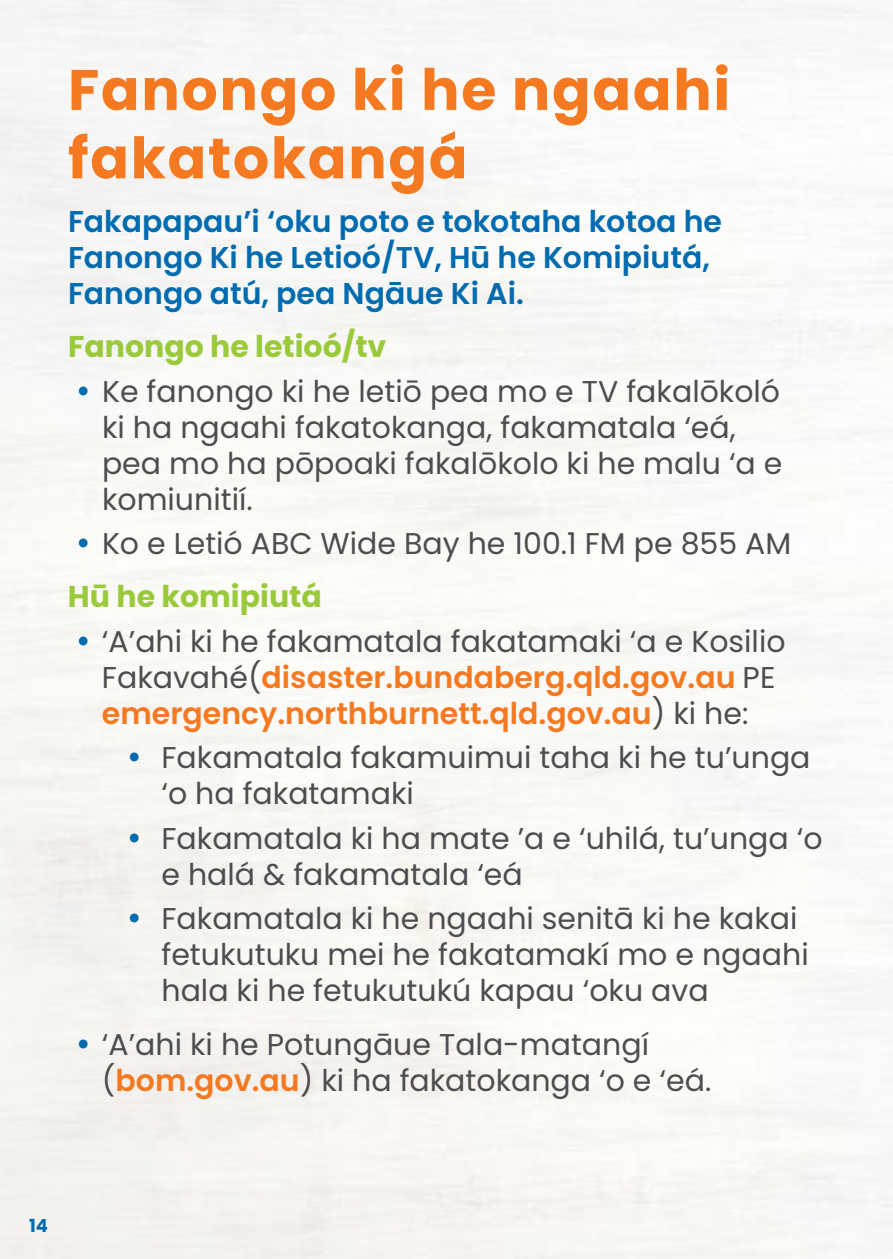
<style>
.page{position:relative;width:893px;height:1259px;background:#fff}
.page>*{position:absolute;margin:0;border:0;box-sizing:border-box;transform-origin:0 0}
.t1{font:700 57px/68.4px "Poppins";letter-spacing:.03em;color:#f47920}
.t2{font:30px/36px "Poppins";color:#4d4d4f}
.t3{font:600 30px/36px "Poppins";color:#f47920}
.t4{font:600 30px/36px "Poppins";color:#006caf}
.t5{font:700 30px "Poppins";color:#9aca3c}
.t6{font:700 18px "Poppins";color:#006caf}
.s1{font-weight:400;color:#4d4d4f}
.s2{font-weight:600;color:#f47920}
</style>
<div class="page">
<svg style="left:79px;top:636px;width:9px;height:9px"></svg>
<svg style="left:130px;top:753px;width:9px;height:9px"></svg>
<svg style="left:130px;top:833px;width:9px;height:9px"></svg>
<svg style="left:130px;top:914px;width:9px;height:9px"></svg>
<svg style="left:79px;top:1039px;width:9px;height:9px"></svg>
<h1 class="t1" style="left:68px;top:56px;width:664px">Fanongo ki he ngaahi fakatokangá</h1>
<p class="t4" style="left:68px;top:204px;width:655px">Fakapapau’i ‘oku poto e tokotaha kotoa he<br>Fanongo Ki he Letioó/TV, Hū he Komipiutá,<br>Fanongo atú, pea Ngāue Ki Ai.</p>
<p class="t5" style="left:68px;top:329px;width:320px">Fanongo he letioó/tv</p>
<p class="t2" style="left:102px;top:373px;width:682px">Ke fanongo ki he letiō pea mo e TV fakalōkoló ki ha ngaahi fakatokanga, fakamatala ‘eá, pea mo ha pōpoaki fakalōkolo ki he malu ‘a e komiunitií.</p>
<p class="t2" style="left:102px;top:526px;width:691px">Ko e Letió ABC Wide Bay he 100.1 FM pe 855 AM</p>
<p class="t5" style="left:68px;top:579px;width:255px">Hū he komipiutá</p>
<p class="t3" style="left:102px;top:623px;width:685px"><span class="s1">‘A’ahi ki he fakamatala fakatamaki ‘a e Kosilio<br>Fakavahé(</span>disaster.bundaberg.qld.gov.au <span class="s1">PE </span>emergency.northburnett.qld.gov.au<span class="s1">) ki he:</span></p>
<p class="t2" style="left:161px;top:740px;width:651px">Fakamatala fakamuimui taha ki he tu’unga ‘o ha fakatamaki</p>
<p class="t2" style="left:161px;top:820px;width:663px">Fakamatala ki ha mate ’a e ‘uhilá, tu’unga ‘o e halá &amp; fakamatala ‘eá</p>
<p class="t2" style="left:161px;top:901px;width:649px">Fakamatala ki he ngaahi senitā ki he kakai fetukutuku mei he fakatamakí mo e ngaahi hala ki he fetukutukú kapau ‘oku ava</p>
<p class="t2" style="left:102px;top:1026px;width:611px">‘A’ahi ki he Potungāue Tala-matangí (<span class="s2">bom.gov.au</span>) ki ha fakatokanga ‘o e ‘eá.</p>
<p class="t6" style="left:29px;top:1215px;width:20px">14</p>
</div>
